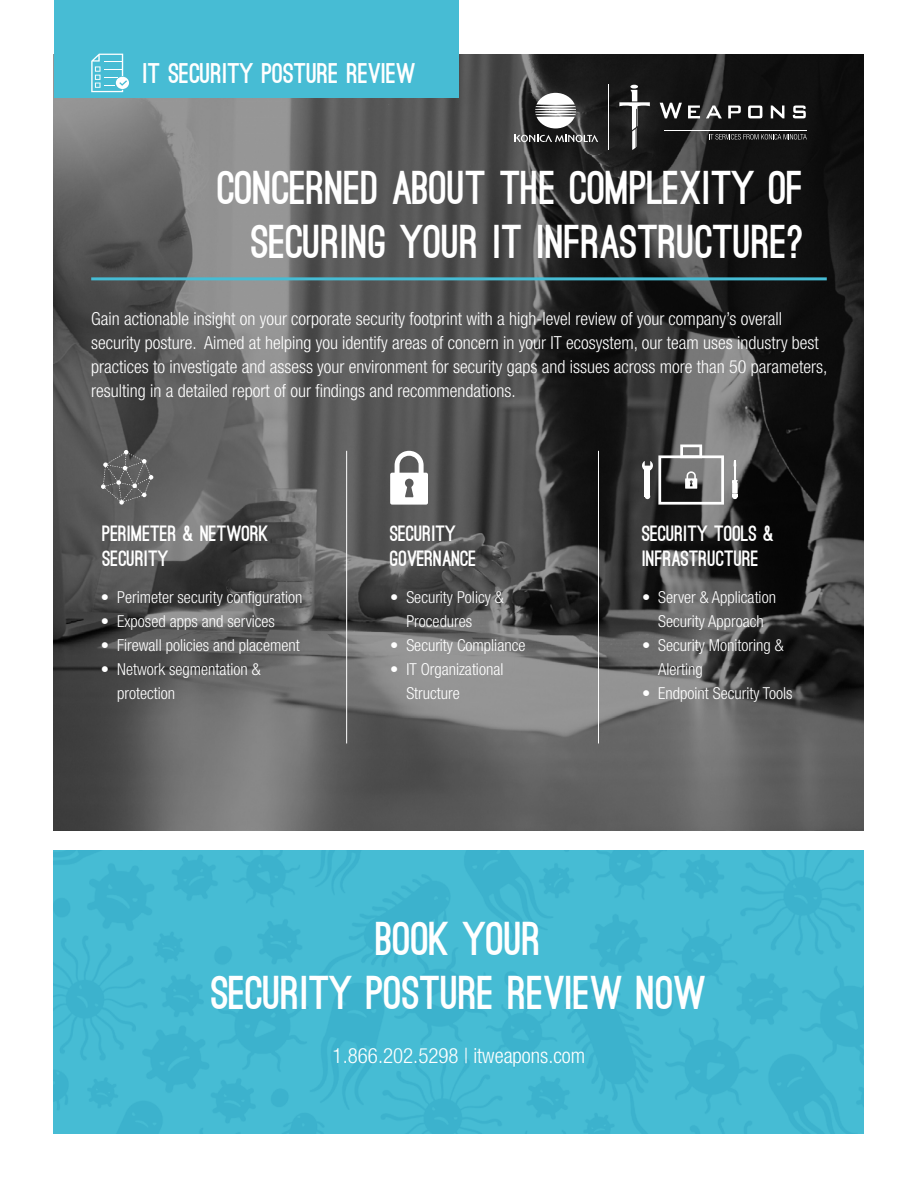
<style>
.page{position:relative;width:918px;height:1188px;background:#fff}
.page>*{position:absolute;margin:0;border:0;box-sizing:border-box;transform-origin:0 0}
.t1{font:900 45px/54px "Ostrich Sans";color:#fff;text-align:right}
.t2{font:900 27px "Ostrich Sans";color:#fff}
.t3{font:900 21px/25.2px "Ostrich Sans";color:#fff}
.t4{font:300 condensed 21px "Helvetica Neue LT Std";color:#fff}
.t5{font:300 condensed 18px/24px "Helvetica Neue LT Std";color:#fff}
.t6{font:300 condensed 16.5px/24px "Helvetica Neue LT Std";color:#fff}
</style>
<div class="page">
<img style="left:54px;top:54px;width:810px;height:776px">
<hr style="left:91px;top:277px;width:736px;height:3px;background:#46bcd4">
<hr style="left:346px;top:451px;width:1px;height:292px;background:#fff">
<hr style="left:598px;top:451px;width:1px;height:292px;background:#fff">
<img style="left:54px;top:850px;width:810px;height:284px">
<svg style="left:101px;top:450px;width:52px;height:55px;background:#696969"></svg>
<svg style="left:390px;top:451px;width:38px;height:54px"></svg>
<svg style="left:642px;top:445px;width:82px;height:60px"></svg>
<svg style="left:732px;top:461px;width:6px;height:38px"></svg>
<div style="left:54px;top:0;width:405px;height:97px;background:#47bcd4"></div>
<svg style="left:91px;top:54px;width:38px;height:38px"></svg>
<hr style="left:608px;top:85px;width:1px;height:65px;background:#fff">
<svg style="left:535px;top:93px;width:41px;height:35px"></svg>
<svg style="left:514px;top:135px;width:84px;height:7px"></svg>
<svg style="left:619px;top:85px;width:31px;height:65px;background:#464646"></svg>
<svg style="left:660px;top:103px;width:22px;height:15px"></svg>
<svg style="left:688px;top:106px;width:12px;height:12px"></svg>
<svg style="left:706px;top:106px;width:16px;height:12px"></svg>
<svg style="left:728px;top:106px;width:13px;height:12px"></svg>
<svg style="left:748px;top:106px;width:14px;height:12px"></svg>
<svg style="left:771px;top:106px;width:13px;height:12px"></svg>
<svg style="left:793px;top:106px;width:13px;height:12px"></svg>
<hr style="left:664px;top:130px;width:143px;height:1px;background:#fff">
<svg style="left:709px;top:134px;width:98px;height:6px"></svg>
<h2 class="t2" style="left:143px;top:63px;width:275px">IT SECURITY POSTURE REVIEW</h2>
<h1 class="t1" style="left:218px;top:162px;width:588px">CONCERNED ABOUT THE COMPLEXITY OF<br>SECURING YOUR IT INFRASTRUCTURE?</h1>
<p class="t5" style="left:91px;top:307px;width:738px">Gain actionable insight on your corporate security footprint with a high-level review of your company’s overall security posture. Aimed at helping you identify areas of concern in your IT ecosystem, our team uses industry best practices to investigate and assess your environment for security gaps and issues across more than 50 parameters, resulting in a detailed report of our findings and recommendations.</p>
<p class="t3" style="left:103px;top:522px;width:168px">PERIMETER &amp; NETWORK<br>SECURITY</p>
<p class="t3" style="left:642px;top:522px;width:134px">SECURITY TOOLS &amp;<br>INFRASTRUCTURE</p>
<p class="t3" style="left:390px;top:522px;width:88px">SECURITY<br>GOVERNANCE</p>
<p class="t6" style="left:101px;top:585px;width:203px">• Perimeter security configuration</p>
<p class="t6" style="left:101px;top:609px;width:176px">• Exposed apps and services</p>
<p class="t6" style="left:101px;top:633px;width:200px">• Firewall policies and placement</p>
<p class="t6" style="left:117px;top:657px;width:145px;text-indent:-16px">• Network segmentation &amp; protection</p>
<p class="t6" style="left:406px;top:585px;width:99px;text-indent:-16px">• Security Policy &amp;<br>Procedures</p>
<p class="t6" style="left:390px;top:633px;width:137px">• Security Compliance</p>
<p class="t6" style="left:406px;top:657px;width:99px;text-indent:-16px">• IT Organizational<br>Structure</p>
<p class="t6" style="left:642px;top:585px;width:136px;text-align:center">• Server &amp; Application<br>Security Approach</p>
<p class="t6" style="left:658px;top:633px;width:127px;text-indent:-16px">• Security Monitoring &amp;<br>Alerting</p>
<p class="t6" style="left:642px;top:681px;width:152px">• Endpoint Security Tools</p>
<h1 class="t1" style="left:211px;top:914px;width:497px;text-align:center">BOOK YOUR<br>SECURITY POSTURE REVIEW NOW</h1>
<p class="t4" style="left:333px;top:1044px;width:254px">1.866.202.5298 | itweapons.com</p>
</div>
